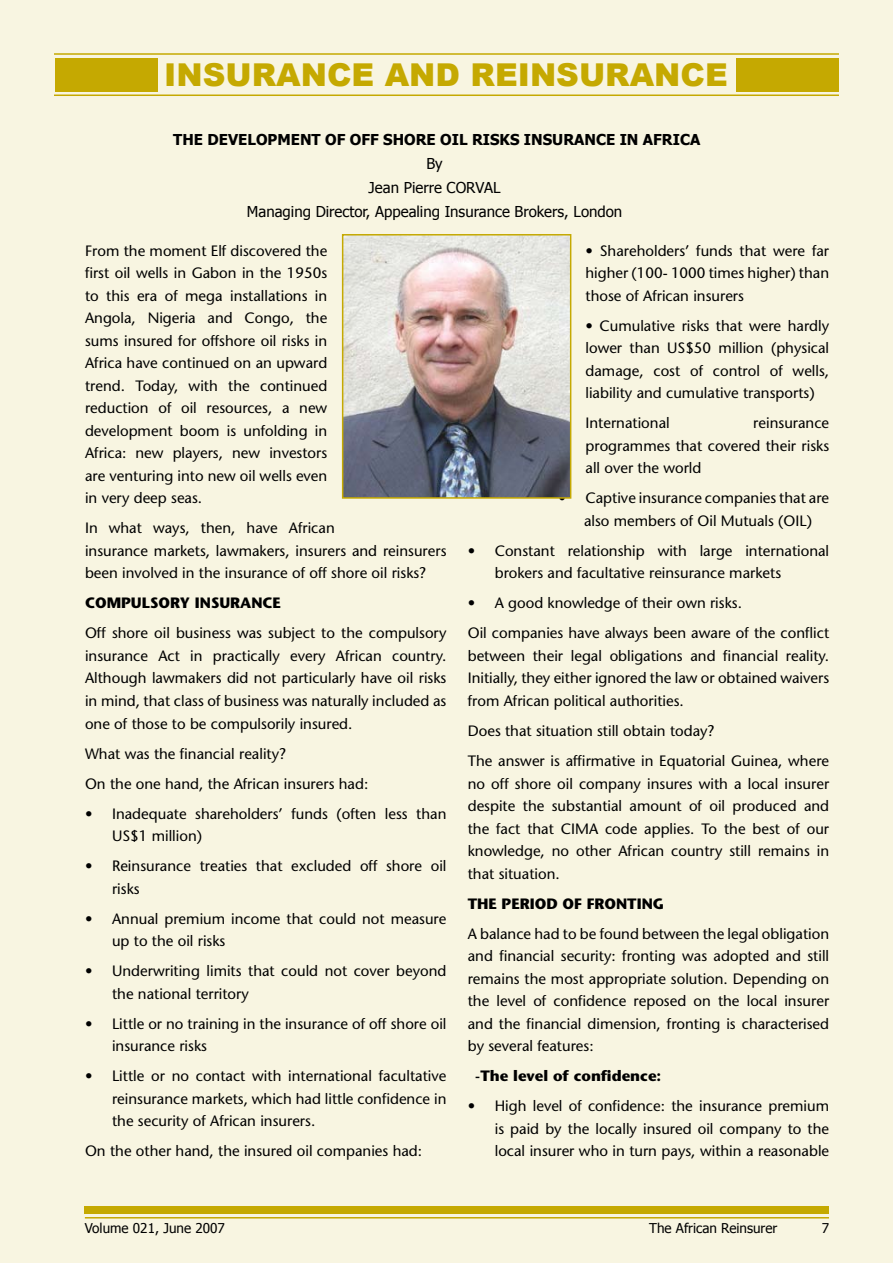
<style>
.page{position:relative;width:893px;height:1263px;background:#f8f5e1}
.page>*{position:absolute;margin:0;border:0;box-sizing:border-box;transform-origin:0 0}
.t1{font:900 31.5px "Arial";color:#c5a901}
.t2{font:15px/22.5px "Stone Sans";color:#000}
.t3{font:15px/24px "Tahoma";color:#000;text-align:center}
.t4{font:700 15px "Stone Sans";color:#000}
.t5{font:700 15px "Tahoma";color:#000}
.t6{font:13.5px "Tahoma";color:#000}
</style>
<div class="page">
<div style="left:85px;top:1207px;width:744px;height:7px;background:#c5a901"></div>
<hr style="left:85px;top:1217px;width:744px;height:1px;background:#c5a901">
<hr style="left:54px;top:94px;width:785px;height:2px;background:#c5a901">
<hr style="left:54px;top:53px;width:785px;height:2px;background:#c5a901">
<div style="left:55px;top:58px;width:103px;height:34px;background:#c5a901"></div>
<div style="left:736px;top:58px;width:103px;height:34px;background:#c5a901"></div>
<img style="left:345px;top:237px;width:223px;height:259px">
<div style="left:342px;top:234px;width:229px;height:265px;border:2px solid #c5a901"></div>
<h1 class="t1" style="left:164px;top:57px;width:565px">INSURANCE AND REINSURANCE</h1>
<p class="t5" style="left:173px;top:130px;width:529px">THE DEVELOPMENT OF OFF SHORE OIL RISKS INSURANCE IN AFRICA</p>
<p class="t3" style="left:247px;top:151px;width:377px">By<br>Jean Pierre CORVAL<br>Managing Director, Appealing Insurance Brokers, London</p>
<p class="t2" style="left:85px;top:239px;width:244px;text-align:justify">From the moment Elf discovered the first oil wells in Gabon in the 1950s to this era of mega installations in Angola, Nigeria and Congo, the sums insured for offshore oil risks in Africa have continued on an upward trend. Today, with the continued reduction of oil resources, a new development boom is unfolding in Africa: new players, new investors are venturing into new oil wells even in very deep seas.</p>
<p class="t2" style="left:85px;top:517px;width:363px">In what ways, then, have African<br>insurance markets, lawmakers, insurers and reinsurers been involved in the insurance of off shore oil risks?</p>
<p class="t4" style="left:85px;top:594px;width:197px">COMPULSORY INSURANCE</p>
<p class="t2" style="left:85px;top:622px;width:363px;text-align:justify">Off shore oil business was subject to the compulsory insurance Act in practically every African country.<br>Although lawmakers did not particularly have oil risks in mind, that class of business was naturally included as one of those to be compulsorily insured.</p>
<p class="t2" style="left:85px;top:742px;width:203px">What was the financial reality?</p>
<p class="t2" style="left:85px;top:772px;width:285px">On the one hand, the African insurers had:</p>
<p class="t2" style="left:112px;top:802px;width:336px">Inadequate shareholders’ funds (often less than</p>
<p class="t2" style="left:112px;top:821px;width:336px;line-height:30px">US$1 million)<br>Reinsurance treaties that excluded off shore oil</p>
<p class="t2" style="left:112px;top:873px;width:336px;line-height:30px">risks<br>Annual premium income that could not measure</p>
<p class="t2" style="left:112px;top:926px;width:336px;line-height:30px">up to the oil risks<br>Underwriting limits that could not cover beyond</p>
<p class="t2" style="left:112px;top:978px;width:336px;line-height:30px">the national territory<br>Little or no training in the insurance of off shore oil</p>
<p class="t2" style="left:112px;top:1031px;width:336px;line-height:30px">insurance risks<br>Little or no contact with international facultative</p>
<p class="t2" style="left:112px;top:1087px;width:336px">reinsurance markets, which had little confidence in the security of African insurers.</p>
<p class="t2" style="left:85px;top:1139px;width:339px">On the other hand, the insured oil companies had:</p>
<p class="t2" style="left:85px;top:802px;width:9px">•</p>
<p class="t2" style="left:85px;top:854px;width:9px">•</p>
<p class="t2" style="left:85px;top:907px;width:9px">•</p>
<p class="t2" style="left:85px;top:959px;width:9px">•</p>
<p class="t2" style="left:85px;top:1012px;width:9px">•</p>
<p class="t2" style="left:85px;top:1064px;width:9px">•</p>
<p class="t2" style="left:585px;top:239px;width:245px;text-align:justify">• Shareholders’ funds that were far higher (100- 1000 times higher) than those of African insurers</p>
<p class="t2" style="left:585px;top:314px;width:245px;text-align:justify">• Cumulative risks that were hardly lower than US$50 million (physical damage, cost of control of wells, liability and cumulative transports)</p>
<p class="t2" style="left:585px;top:412px;width:86px">International</p>
<p class="t2" style="left:585px;top:412px;width:245px;text-align:justify;text-indent:168px">reinsurance programmes that covered their risks all over the world</p>
<p class="t2" style="left:584px;top:487px;width:247px">Captive insurance companies that are also members of Oil Mutuals (OIL)</p>
<p class="t2" style="left:495px;top:539px;width:336px">Constant relationship with large international brokers and facultative reinsurance markets</p>
<p class="t2" style="left:468px;top:588px;width:363px;line-height:30px;text-indent:27px">A good knowledge of their own risks.<br>Oil companies have always been aware of the conflict</p>
<p class="t2" style="left:468px;top:644px;width:363px;text-align:justify">between their legal obligations and financial reality.<br>Initially, they either ignored the law or obtained waivers from African political authorities.</p>
<p class="t2" style="left:468px;top:716px;width:363px;line-height:30px">Does that situation still obtain today?<br>The answer is affirmative in Equatorial Guinea, where</p>
<p class="t2" style="left:468px;top:772px;width:363px;text-align:justify">no off shore oil company insures with a local insurer despite the substantial amount of oil produced and the fact that CIMA code applies. To the best of our knowledge, no other African country still remains in that situation.</p>
<p class="t4" style="left:468px;top:894px;width:198px">THE PERIOD OF FRONTING</p>
<p class="t2" style="left:468px;top:922px;width:363px;text-align:justify">A balance had to be found between the legal obligation and financial security: fronting was adopted and still remains the most appropriate solution. Depending on the level of confidence reposed on the local insurer and the financial dimension, fronting is characterised by several features:</p>
<p class="t4" style="left:475px;top:1066px;width:188px">-The level of confidence:</p>
<p class="t2" style="left:495px;top:1094px;width:336px;text-align:justify">High level of confidence: the insurance premium is paid by the locally insured oil company to the local insurer who in turn pays, within a reasonable</p>
<p class="t2" style="left:558px;top:487px;width:9px">•</p>
<p class="t2" style="left:468px;top:539px;width:9px">•</p>
<p class="t2" style="left:468px;top:592px;width:9px">•</p>
<p class="t2" style="left:468px;top:1094px;width:9px">•</p>
<p class="t6" style="left:85px;top:1219px;width:141px">Volume 021, June 2007</p>
<p class="t6" style="left:649px;top:1220px;width:130px">The African Reinsurer</p>
</div>
